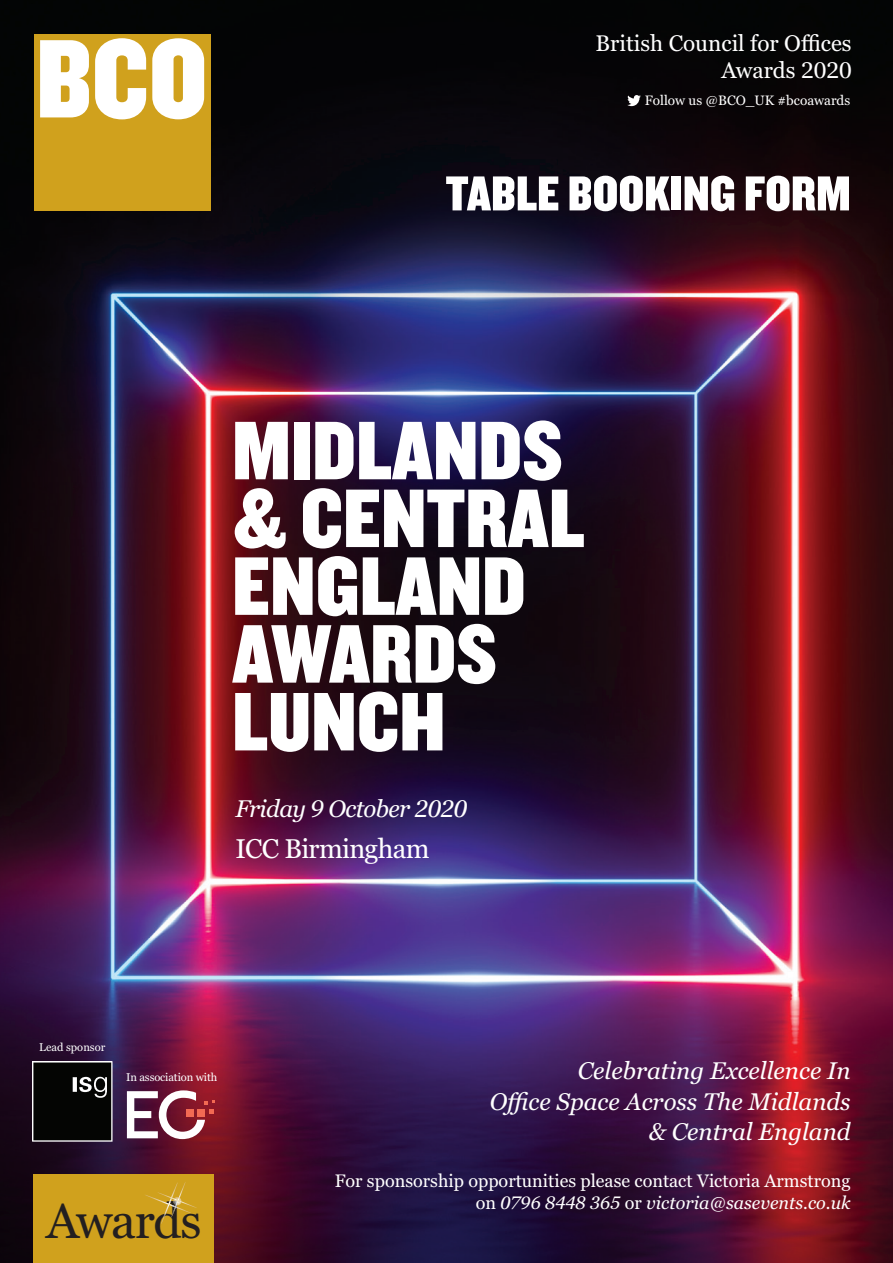
<style>
.page{position:relative;width:893px;height:1263px;background:#fff}
.page>*{position:absolute;margin:0;border:0;box-sizing:border-box;transform-origin:0 0}
.t1{font:86.25px/67.8px "Knockout HTF70 Full Welterwt";color:#fff}
.Text{font:51px "Knockout HTF70 Full Welterwt";color:#fff}
.t2{font:49.05px "Georgia Pro";letter-spacing:-.025em;color:#231f20}
.t3{font:45.15px "Georgia Pro";color:#231f20}
.t4{font:27px "Georgia Pro";letter-spacing:-.025em;color:#fff}
.Text-2{font:italic 24px/30.8px "Georgia Pro";color:#fff;text-align:right}
.Text-3{font:italic 24px "Georgia Pro";letter-spacing:-.025em;color:#fff}
.Text-4{font:22.5px "Georgia Pro";color:#fff}
.Text-5{font:18px/22.5px "Georgia Pro";color:#fff;text-align:right}
.t5{font:13.65px "Georgia Pro";color:#fff}
.Text-6{font:11.1px "Georgia Pro";letter-spacing:-.01em;color:#fff}
.s1{font-style:italic}
</style>
<div class="page">
<img style="left:0;top:0;width:893px;height:902px">
<img style="left:0;top:902px;width:893px;height:361px">
<div style="left:34px;top:34px;width:176px;height:176px;background:#d0a11d"></div>
<svg style="left:95px;top:38px;width:51px;height:81px"></svg>
<svg style="left:152px;top:38px;width:52px;height:81px"></svg>
<svg style="left:40px;top:40px;width:49px;height:77px;background:#f9f3e2"></svg>
<div style="left:33px;top:1173px;width:180px;height:90px;background:#d0a11d"></div>
<svg style="left:145px;top:1182px;width:52px;height:42px"></svg>
<svg style="left:627px;top:95px;width:14px;height:11px"></svg>
<svg style="left:32px;top:1061px;width:81px;height:81px;background:#1f201f"></svg>
<svg style="left:127px;top:1090px;width:88px;height:49px"></svg>
<p class="Text-4" style="left:596px;top:30px;width:258px">British Council for Offices</p>
<p class="Text-4" style="left:721px;top:57px;width:132px">Awards 2020</p>
<p class="t5" style="left:645px;top:92px;width:207px">Follow us @BCO_UK #bcoawards</p>
<p class="Text" style="left:446px;top:167px;width:407px">TABLE BOOKING FORM</p>
<p class="t1" style="left:232px;top:419px;width:354px">MIDLANDS &amp; CENTRAL<br>ENGLAND<br>AWARDS<br>LUNCH</p>
<p class="Text-3" style="left:235px;top:795px;width:233px">Friday 9 October 2020</p>
<p class="t4" style="left:235px;top:833px;width:196px">ICC Birmingham</p>
<p class="Text-6" style="left:39px;top:1040px;width:68px">Lead sponsor</p>
<p class="Text-6" style="left:126px;top:1071px;width:93px">In association with</p>
<p class="t2" style="left:46px;top:1193px;width:157px">Awards</p>
<h3 class="t3" style="left:51px;top:1194px;width:32px">A</h3>
<p class="Text-2" style="left:490px;top:1056px;width:362px">Celebrating Excellence In<br>Office Space Across The Midlands &amp; Central England</p>
<p class="Text-5" style="left:335px;top:1170px;width:517px">For sponsorship opportunities please contact Victoria Armstrong on <span class="s1">0796 8448 365</span> or <span class="s1">victoria@sasevents.co.uk</span></p>
</div>
